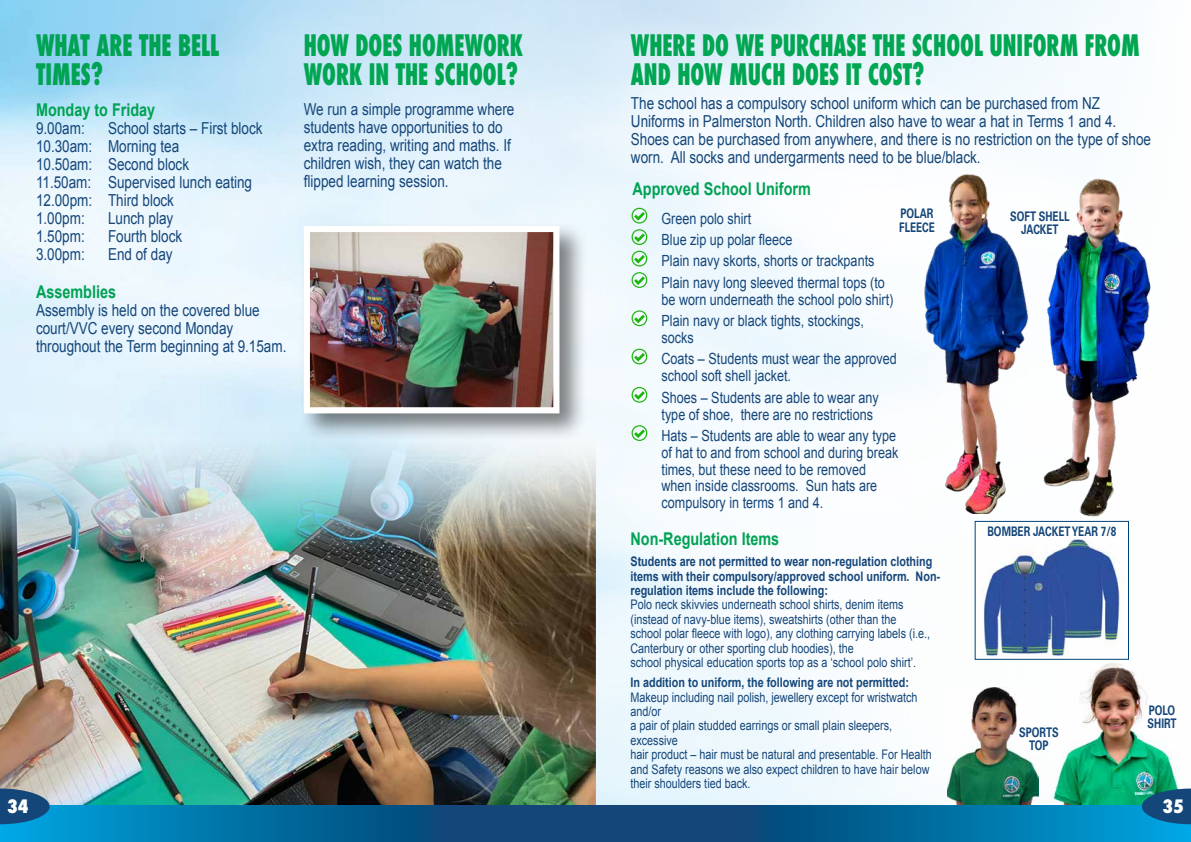
<style>
.page{position:relative;width:1191px;height:842px;background:#fff}
.page>*{position:absolute;margin:0;border:0;box-sizing:border-box;transform-origin:0 0}
.t1{font:800 condensed 28.8px/28.8px "Futura";color:#00a651;scale:.75 1}
.t2{font:800 condensed 28.8px/28.8px "Futura";color:#00a253;scale:.75 1}
.t3{font:800 condensed 18px "Futura";color:#fff}
.t4{font:700 17.6px "Arial";color:#00a253;scale:.82 1}
.t5{font:16.5px/18px "Arial";color:#154679;scale:.82 1}
.t6{font:15.4px/21.5px "Arial";color:#154679;scale:.82 1}
.t7{font:13.2px/14.4px "Arial";color:#154679;scale:.82 1}
.t8{font:700 13.2px/14.4px "Arial";color:#154679;scale:.82 1}
.t9{font:700 13.2px/13.2px "Univers LT Std";color:#154679;scale:.75 1}
</style>
<div class="page">
<img style="left:0;top:0;width:1129px;height:806px">
<img style="left:1022px;top:163px;width:129px;height:356px">
<img style="left:901px;top:163px;width:128px;height:350px">
<img style="left:1051px;top:659px;width:129px;height:147px">
<img style="left:0;top:425px;width:595px;height:381px">
<svg style="left:631px;top:208px;width:17px;height:37px"></svg>
<svg style="left:631px;top:251px;width:17px;height:15px"></svg>
<svg style="left:631px;top:272px;width:17px;height:16px"></svg>
<svg style="left:631px;top:310px;width:17px;height:16px"></svg>
<svg style="left:631px;top:349px;width:17px;height:15px"></svg>
<svg style="left:631px;top:387px;width:17px;height:16px"></svg>
<svg style="left:631px;top:425px;width:17px;height:16px"></svg>
<img style="left:947px;top:687px;width:91px;height:119px">
<svg style="left:595px;top:806px;width:596px;height:36px;background:#06679b"></svg>
<svg style="left:0;top:806px;width:595px;height:36px;background:#06689b"></svg>
<svg style="left:0;top:788px;width:50px;height:36px;background:#295f8c"></svg>
<svg style="left:1141px;top:788px;width:50px;height:36px;background:#155c83"></svg>
<div style="left:299px;top:221px;width:288px;height:221px;background:#000;opacity:.5"></div>
<img style="left:311px;top:233px;width:241px;height:173px">
<div style="left:304px;top:226px;width:255px;height:187px;border:6px solid #fff"></div>
<div style="left:975px;top:521px;width:153px;height:138px;background:#fff"></div>
<img style="left:983px;top:534px;width:141px;height:122px">
<h1 class="t2" style="left:36px;top:31px;width:246px">WHAT ARE THE BELL<br>TIMES?</h1>
<p class="t4" style="left:36px;top:99px;width:147px">Monday to Friday</p>
<p class="t5" style="left:36px;top:120px;width:61px">9.00am:</p>
<p class="t5" style="left:36px;top:120px;width:278px;text-indent:72px">School starts – First block<br>10.30am: Morning tea<br>10.50am: Second block<br>11.50am: Supervised lunch eating<br>12.00pm: Third block<br>1.00pm:</p>
<p class="t5" style="left:108px;top:210px;width:81px">Lunch play</p>
<p class="t5" style="left:36px;top:228px;width:61px">1.50pm:</p>
<p class="t5" style="left:108px;top:228px;width:92px">Fourth block</p>
<p class="t5" style="left:36px;top:246px;width:61px">3.00pm:</p>
<p class="t5" style="left:108px;top:246px;width:80px">End of day</p>
<p class="t4" style="left:36px;top:280px;width:99px">Assemblies</p>
<p class="t5" style="left:36px;top:301px;width:304px">Assembly is held on the covered blue court/VVC every second Monday throughout the Term beginning at 9. 15am.</p>
<h1 class="t1" style="left:304px;top:31px;width:294px">HOW DOES HOMEWORK<br>WORK IN THE SCHOOL?</h1>
<p class="t5" style="left:304px;top:100px;width:258px">We run a simple programme where students have opportunities to do extra reading, writing and maths. If children wish, they can watch the flipped learning session.</p>
<h1 class="t1" style="left:631px;top:31px;width:680px">WHERE DO WE PURCHASE THE SCHOOL UNIFORM FROM<br>AND HOW MUCH DOES IT COST?</h1>
<p class="t5" style="left:631px;top:94px;width:636px">The school has a compulsory school uniform which can be purchased from NZ Uniforms in Palmerston North. Children also have to wear a hat in Terms 1 and 4.<br>Shoes can be purchased from anywhere, and there is no restriction on the type of shoe worn. All socks and undergarments need to be blue/black.</p>
<p class="t4" style="left:632px;top:177px;width:219px">Approved School Uniform</p>
<p class="t9" style="left:899px;top:207px;width:49px">POLAR<br>FLEECE</p>
<p class="t9" style="left:1010px;top:210px;width:81px;text-align:center">SOFT SHELL<br>JACKET</p>
<p class="t6" style="left:661px;top:208px;width:274px">Green polo shirt<br>Blue zip up polar fleece<br>Plain navy skorts, shorts or trackpants<br>Plain navy long sleeved thermal tops (to</p>
<p class="t6" style="left:661px;top:289px;width:284px">be worn underneath the school polo shirt)<br>Plain navy or black tights, stockings,</p>
<p class="t6" style="left:661px;top:327px;width:288px">socks<br>Coats – Students must wear the approved</p>
<p class="t6" style="left:661px;top:365px;width:266px">school soft shell jacket.<br>Shoes – Students are able to wear any</p>
<p class="t6" style="left:661px;top:403px;width:288px">type of shoe, there are no restrictions<br>Hats – Students are able to wear any type</p>
<p class="t6" style="left:661px;top:444px;width:290px;line-height:16.8px">of hat to and from school and during break times, but these need to be removed when inside classrooms. Sun hats are compulsory in terms 1 and 4.</p>
<p class="t4" style="left:630px;top:527px;width:183px">Non-Regulation Items</p>
<p class="t8" style="left:630px;top:555px;width:379px">Students are not permitted to wear non-regulation clothing items with their compulsory/approved school uniform. Non&shy;regulation items include the following:</p>
<p class="t7" style="left:630px;top:598px;width:367px">Polo neck skivvies underneath school shirts, denim items (instead of navy-blue items), sweatshirts (other than the school polar fleece with logo), any clothing carrying labels (i.e., Canterbury or other sporting club hoodies), the<br>school physical education sports top as a ‘school polo shirt’.</p>
<p class="t8" style="left:630px;top:676px;width:341px">In addition to uniform, the following are not permitted:</p>
<p class="t7" style="left:630px;top:690px;width:369px">Makeup including nail polish, jewellery except for wristwatch and/or<br>a pair of plain studded earrings or small plain sleepers, excessive<br>hair product – hair must be natural and presentable. For Health and Safety reasons we also expect children to have hair below their shoulders tied back.</p>
<p class="t9" style="left:987px;top:525px;width:173px">BOMBER JACKET YEAR 7/8</p>
<p class="t9" style="left:1019px;top:726px;width:54px;text-align:center">SPORTS<br>TOP</p>
<p class="t9" style="left:1147px;top:704px;width:40px">POLO<br>SHIRT</p>
<p class="t3" style="left:7px;top:794px;width:23px">34</p>
<p class="t3" style="left:1162px;top:794px;width:23px">35</p>
</div>
